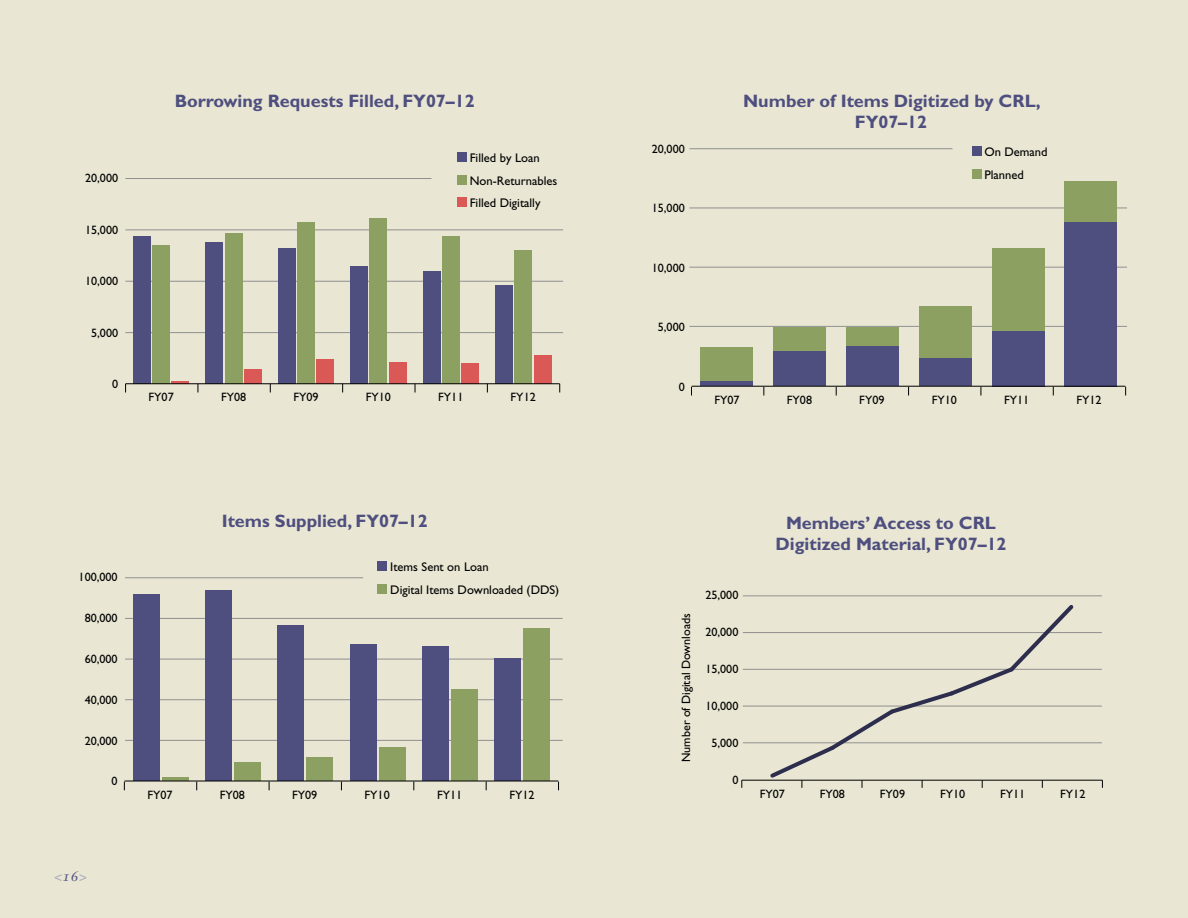
<style>
.page{position:relative;width:1188px;height:918px;background:#e9e6d3}
.page>*{position:absolute;margin:0;border:0;box-sizing:border-box;transform-origin:0 0}
.t1{font:700 18px/21px "Gill Sans";color:#4e4f7f;text-align:center}
.t2{font:15px "Sabon Italic Os F";color:#a7a7bf}
.t3{font:12.6px/22.6px "Gill Sans";color:#000}
.t4{font:12.15px "Gill Sans";color:#000}
.s1{color:#4e4f7f}
</style>
<div class="page">
<hr style="left:125px;top:332px;width:438px;height:1px;background:#909090">
<hr style="left:125px;top:178px;width:307px;height:1px;background:#909090">
<hr style="left:125px;top:230px;width:438px;height:1px;background:#909090">
<hr style="left:125px;top:281px;width:438px;height:1px;background:#909090">
<div style="left:457px;top:152px;width:10px;height:10px;background:#4e4f7f"></div>
<div style="left:457px;top:175px;width:10px;height:10px;background:#8ca061"></div>
<div style="left:457px;top:198px;width:10px;height:9px;background:#da5856"></div>
<svg style="left:172px;top:382px;width:17px;height:1px"></svg>
<div style="left:244px;top:370px;width:18px;height:14px;background:#da5856"></div>
<div style="left:317px;top:360px;width:17px;height:24px;background:#da5856"></div>
<div style="left:389px;top:363px;width:17px;height:21px;background:#da5856"></div>
<div style="left:461px;top:363px;width:18px;height:21px;background:#da5856"></div>
<div style="left:534px;top:355px;width:17px;height:29px;background:#da5856"></div>
<div style="left:153px;top:246px;width:17px;height:138px;background:#8ca061"></div>
<div style="left:225px;top:233px;width:17px;height:151px;background:#8ca061"></div>
<div style="left:297px;top:223px;width:18px;height:161px;background:#8ca061"></div>
<div style="left:370px;top:218px;width:17px;height:166px;background:#8ca061"></div>
<div style="left:442px;top:236px;width:18px;height:148px;background:#8ca061"></div>
<div style="left:515px;top:250px;width:17px;height:134px;background:#8ca061"></div>
<div style="left:133px;top:237px;width:18px;height:147px;background:#4e4f7f"></div>
<div style="left:206px;top:242px;width:17px;height:142px;background:#4e4f7f"></div>
<div style="left:278px;top:248px;width:17px;height:136px;background:#4e4f7f"></div>
<div style="left:350px;top:266px;width:18px;height:118px;background:#4e4f7f"></div>
<div style="left:423px;top:271px;width:17px;height:113px;background:#4e4f7f"></div>
<div style="left:495px;top:285px;width:18px;height:99px;background:#4e4f7f"></div>
<hr style="left:126px;top:383px;width:434px;height:1px;background:#000">
<hr style="left:125px;top:740px;width:438px;height:1px;background:#909090">
<hr style="left:125px;top:659px;width:438px;height:1px;background:#909090">
<hr style="left:125px;top:699px;width:438px;height:1px;background:#909090">
<hr style="left:125px;top:618px;width:438px;height:1px;background:#909090">
<hr style="left:125px;top:577px;width:238px;height:1px;background:#909090">
<div style="left:378px;top:562px;width:9px;height:9px;background:#4e4f7f"></div>
<div style="left:378px;top:584px;width:9px;height:10px;background:#8ca061"></div>
<svg style="left:162px;top:777px;width:26px;height:4px"></svg>
<div style="left:234px;top:762px;width:26px;height:19px;background:#8ca061"></div>
<div style="left:307px;top:757px;width:26px;height:24px;background:#8ca061"></div>
<div style="left:379px;top:747px;width:26px;height:34px;background:#8ca061"></div>
<div style="left:451px;top:689px;width:26px;height:92px;background:#8ca061"></div>
<div style="left:524px;top:628px;width:26px;height:153px;background:#8ca061"></div>
<div style="left:133px;top:594px;width:26px;height:187px;background:#4e4f7f"></div>
<div style="left:205px;top:590px;width:27px;height:191px;background:#4e4f7f"></div>
<div style="left:278px;top:625px;width:26px;height:156px;background:#4e4f7f"></div>
<div style="left:350px;top:645px;width:26px;height:136px;background:#4e4f7f"></div>
<div style="left:422px;top:647px;width:26px;height:134px;background:#4e4f7f"></div>
<div style="left:495px;top:658px;width:26px;height:123px;background:#4e4f7f"></div>
<hr style="left:125px;top:781px;width:433px;height:1px;background:#000">
<hr style="left:689px;top:326px;width:438px;height:1px;background:#909090">
<hr style="left:689px;top:208px;width:438px;height:1px;background:#909090">
<hr style="left:689px;top:267px;width:438px;height:1px;background:#909090">
<hr style="left:689px;top:148px;width:263px;height:1px;background:#909090">
<div style="left:700px;top:347px;width:53px;height:35px;background:#8ca061"></div>
<div style="left:773px;top:327px;width:53px;height:25px;background:#8ca061"></div>
<div style="left:846px;top:327px;width:53px;height:19px;background:#8ca061"></div>
<div style="left:919px;top:306px;width:52px;height:52px;background:#8ca061"></div>
<div style="left:992px;top:248px;width:52px;height:83px;background:#8ca061"></div>
<div style="left:1065px;top:182px;width:52px;height:40px;background:#8ca061"></div>
<svg style="left:700px;top:382px;width:53px;height:4px"></svg>
<div style="left:773px;top:352px;width:53px;height:34px;background:#4e4f7f"></div>
<div style="left:846px;top:346px;width:53px;height:40px;background:#4e4f7f"></div>
<div style="left:919px;top:358px;width:52px;height:28px;background:#4e4f7f"></div>
<div style="left:992px;top:331px;width:52px;height:55px;background:#4e4f7f"></div>
<div style="left:1065px;top:222px;width:52px;height:164px;background:#4e4f7f"></div>
<div style="left:972px;top:146px;width:9px;height:10px;background:#4e4f7f"></div>
<div style="left:972px;top:169px;width:9px;height:10px;background:#8ca061"></div>
<hr style="left:692px;top:386px;width:433px;height:1px;background:#000">
<hr style="left:743px;top:742px;width:359px;height:1px;background:#919090">
<hr style="left:743px;top:596px;width:359px;height:1px;background:#919090">
<hr style="left:743px;top:632px;width:359px;height:1px;background:#919090">
<hr style="left:743px;top:669px;width:359px;height:1px;background:#919090">
<hr style="left:743px;top:706px;width:359px;height:1px;background:#919090">
<hr style="left:742px;top:780px;width:360px;height:1px;background:#000">
<svg style="left:767px;top:605px;width:310px;height:183px"></svg>
<p class="t4" style="left:85px;top:171px;width:35px">20,000</p>
<p class="t4" style="left:85px;top:223px;width:35px">15,000</p>
<p class="t4" style="left:85px;top:274px;width:35px">10,000</p>
<p class="t4" style="left:91px;top:326px;width:28px">5,000</p>
<p class="t4" style="left:112px;top:377px;width:8px">0</p>
<h1 class="t1" style="left:175px;top:91px;width:302px">Borrowing Requests Filled, FY07–12</h1>
<p class="t3" style="left:470px;top:146px;width:89px">Filled by Loan<br>Non-Returnables<br>Filled Digitally</p>
<p class="t4" style="left:149px;top:390px;width:27px">FY07</p>
<p class="t4" style="left:221px;top:390px;width:27px">FY08</p>
<p class="t4" style="left:293px;top:390px;width:27px">FY09</p>
<p class="t4" style="left:366px;top:390px;width:27px">FY10</p>
<p class="t4" style="left:438px;top:390px;width:27px">FY11</p>
<p class="t4" style="left:511px;top:390px;width:27px">FY12</p>
<p class="t4" style="left:79px;top:570px;width:41px">100,000</p>
<p class="t4" style="left:85px;top:611px;width:35px">80,000</p>
<p class="t4" style="left:85px;top:652px;width:35px">60,000</p>
<p class="t4" style="left:85px;top:693px;width:35px">40,000</p>
<p class="t4" style="left:85px;top:733px;width:35px">20,000</p>
<p class="t4" style="left:112px;top:774px;width:8px">0</p>
<p class="t2" style="left:54px;top:867px;width:35px">&lt;<span class="s1">16</span>&gt;</p>
<h1 class="t1" style="left:222px;top:510px;width:208px">Items Supplied, FY07–12</h1>
<p class="t3" style="left:390px;top:556px;width:171px">Items Sent on Loan<br>Digital Items Downloaded (DDS)</p>
<p class="t4" style="left:147px;top:788px;width:27px">FY07</p>
<p class="t4" style="left:220px;top:788px;width:27px">FY08</p>
<p class="t4" style="left:292px;top:788px;width:27px">FY09</p>
<p class="t4" style="left:365px;top:788px;width:27px">FY10</p>
<p class="t4" style="left:437px;top:788px;width:27px">FY11</p>
<p class="t4" style="left:509px;top:788px;width:27px">FY12</p>
<p class="t4" style="left:652px;top:142px;width:35px">20,000</p>
<p class="t4" style="left:652px;top:201px;width:35px">15,000</p>
<p class="t4" style="left:652px;top:261px;width:35px">10,000</p>
<p class="t4" style="left:658px;top:320px;width:28px">5,000</p>
<p class="t4" style="left:679px;top:380px;width:8px">0</p>
<h1 class="t1" style="left:743px;top:91px;width:299px">Number of Items Digitized by CRL,<br>FY07–12</h1>
<p class="t3" style="left:984px;top:141px;width:65px">On Demand<br>Planned</p>
<p class="t4" style="left:715px;top:393px;width:27px">FY07</p>
<p class="t4" style="left:787px;top:393px;width:27px">FY08</p>
<p class="t4" style="left:859px;top:393px;width:27px">FY09</p>
<p class="t4" style="left:932px;top:393px;width:27px">FY10</p>
<p class="t4" style="left:1004px;top:393px;width:27px">FY11</p>
<p class="t4" style="left:1077px;top:393px;width:27px">FY12</p>
<p class="t4" style="left:679px;top:762px;width:150px;rotate:-90deg">Number of Digital Downloads</p>
<p class="t4" style="left:705px;top:588px;width:35px">25,000</p>
<p class="t4" style="left:705px;top:625px;width:35px">20,000</p>
<p class="t4" style="left:705px;top:662px;width:35px">15,000</p>
<p class="t4" style="left:705px;top:699px;width:35px">10,000</p>
<p class="t4" style="left:711px;top:736px;width:28px">5,000</p>
<p class="t4" style="left:732px;top:773px;width:8px">0</p>
<h1 class="t1" style="left:775px;top:513px;width:233px">Members’ Access to CRL<br>Digitized Material, FY07–12</h1>
<p class="t4" style="left:760px;top:787px;width:27px">FY07</p>
<p class="t4" style="left:820px;top:787px;width:27px">FY08</p>
<p class="t4" style="left:880px;top:787px;width:27px">FY09</p>
<p class="t4" style="left:940px;top:787px;width:27px">FY10</p>
<p class="t4" style="left:1000px;top:787px;width:27px">FY11</p>
<p class="t4" style="left:1060px;top:787px;width:27px">FY12</p>
</div>
